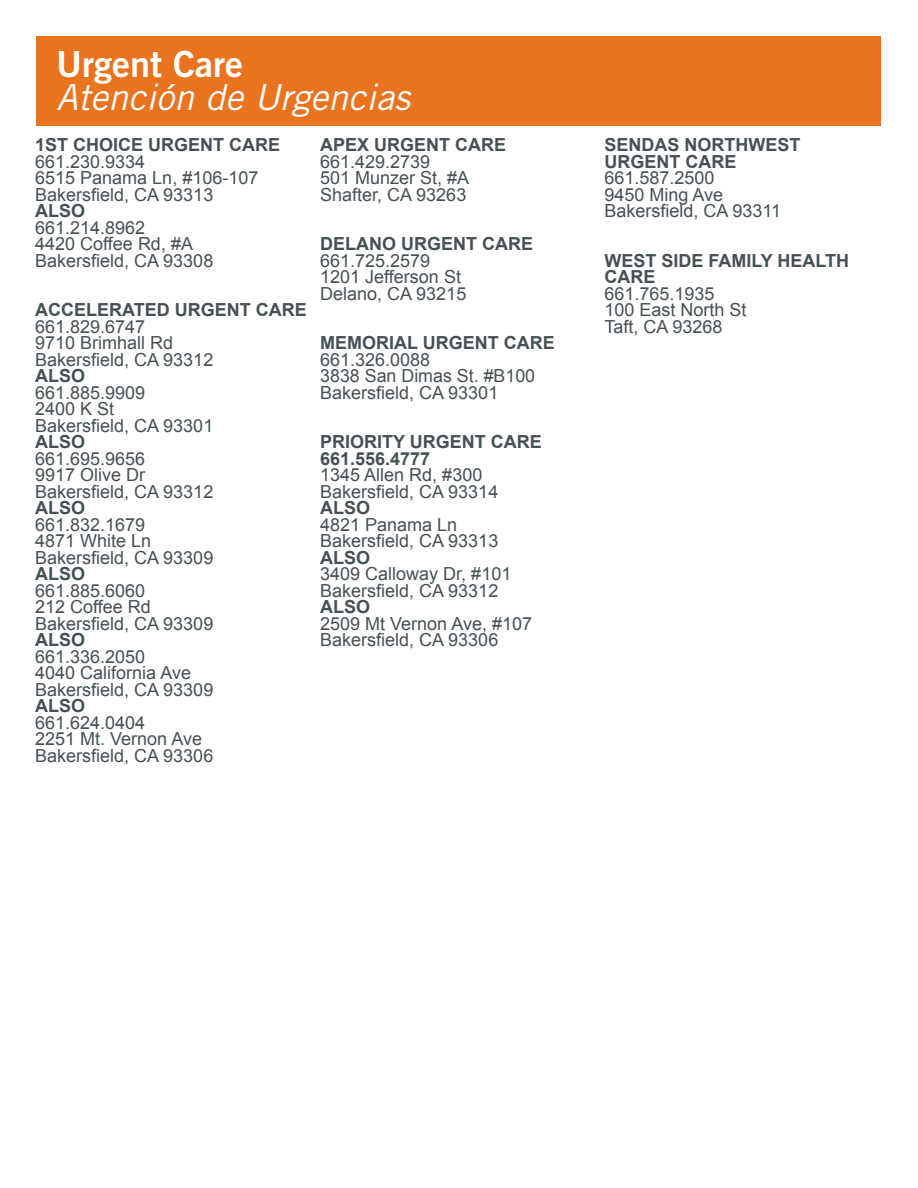
<style>
.page{position:relative;width:918px;height:1188px;background:#fff}
.page>*{position:absolute;margin:0;border:0;box-sizing:border-box;transform-origin:0 0}
.t1{font:italic 36px "Trade Gothic LT Std";color:#fff}
.t2{font:36px "Trade Gothic LT Std Bd 2";color:#fff}
.t3{font:18px/16.5px "Arial";color:#465155}
.t4{font:700 18px/16.5px "Arial";color:#465155}
.s1{font-weight:700}
</style>
<div class="page">
<div style="left:36px;top:36px;width:845px;height:90px;background:#e9731e"></div>
<p class="t2" style="left:56px;top:42px;width:188px">Urgent Care</p>
<p class="t1" style="left:56px;top:76px;width:355px">Atención de Urgencias</p>
<p class="t4" style="left:35px;top:137px;width:247px">1ST CHOICE URGENT CARE</p>
<p class="t3" style="left:35px;top:153px;width:112px">661.230.9334</p>
<p class="t3" style="left:35px;top:170px;width:225px">6515 Panama Ln, #106-107</p>
<p class="t3" style="left:35px;top:186px;width:180px">Bakersfield, CA 93313</p>
<p class="t4" style="left:35px;top:203px;width:52px">ALSO</p>
<p class="t3" style="left:35px;top:219px;width:112px">661.214.8962</p>
<p class="t3" style="left:35px;top:236px;width:159px">4420 Coffee Rd, #A</p>
<p class="t3" style="left:35px;top:252px;width:180px">Bakersfield, CA 93308</p>
<p class="t4" style="left:35px;top:302px;width:273px">ACCELERATED URGENT CARE</p>
<p class="t3" style="left:35px;top:318px;width:112px">661.829.6747</p>
<p class="t3" style="left:35px;top:335px;width:140px">9710 Brimhall Rd</p>
<p class="t3" style="left:35px;top:351px;width:180px">Bakersfield, CA 93312</p>
<p class="t4" style="left:35px;top:368px;width:52px">ALSO</p>
<p class="t3" style="left:35px;top:384px;width:112px">661.885.9909</p>
<p class="t3" style="left:35px;top:401px;width:81px">2400 K St</p>
<p class="t3" style="left:35px;top:417px;width:180px">Bakersfield, CA 93301</p>
<p class="t4" style="left:35px;top:434px;width:52px">ALSO</p>
<p class="t3" style="left:35px;top:450px;width:112px">661.695.9656</p>
<p class="t3" style="left:35px;top:467px;width:112px">9917 Olive Dr</p>
<p class="t3" style="left:35px;top:483px;width:180px">Bakersfield, CA 93312</p>
<p class="t4" style="left:35px;top:500px;width:52px">ALSO</p>
<p class="t3" style="left:35px;top:516px;width:112px">661.832.1679</p>
<p class="t3" style="left:35px;top:533px;width:118px">4871 White Ln</p>
<p class="t3" style="left:35px;top:549px;width:180px">Bakersfield, CA 93309</p>
<p class="t4" style="left:35px;top:566px;width:52px">ALSO</p>
<p class="t3" style="left:35px;top:582px;width:112px">661.885.6060</p>
<p class="t3" style="left:35px;top:599px;width:117px">212 Coffee Rd</p>
<p class="t3" style="left:35px;top:615px;width:180px">Bakersfield, CA 93309</p>
<p class="t4" style="left:35px;top:632px;width:52px">ALSO</p>
<p class="t3" style="left:35px;top:648px;width:112px">661.336.2050</p>
<p class="t3" style="left:35px;top:665px;width:157px">4040 California Ave</p>
<p class="t3" style="left:35px;top:681px;width:180px">Bakersfield, CA 93309</p>
<p class="t4" style="left:35px;top:698px;width:52px">ALSO</p>
<p class="t3" style="left:35px;top:714px;width:112px">661.624.0404</p>
<p class="t3" style="left:35px;top:731px;width:168px">2251 Mt. Vernon Ave</p>
<p class="t3" style="left:35px;top:747px;width:180px">Bakersfield, CA 93306</p>
<p class="t4" style="left:320px;top:137px;width:188px">APEX URGENT CARE</p>
<p class="t3" style="left:320px;top:153px;width:112px">661.429.2739</p>
<p class="t3" style="left:320px;top:170px;width:151px">501 Munzer St, #A</p>
<p class="t3" style="left:320px;top:186px;width:148px">Shafter, CA 93263</p>
<p class="t4" style="left:320px;top:236px;width:214px">DELANO URGENT CARE</p>
<p class="t3" style="left:320px;top:252px;width:112px">661.725.2579</p>
<p class="t3" style="left:320px;top:269px;width:142px">1201 Jefferson St</p>
<p class="t3" style="left:320px;top:285px;width:148px">Delano, CA 93215</p>
<p class="t4" style="left:320px;top:335px;width:236px">MEMORIAL URGENT CARE</p>
<p class="t3" style="left:320px;top:351px;width:112px">661.326.0088</p>
<p class="t3" style="left:320px;top:368px;width:216px">3838 San Dimas St. #B100</p>
<p class="t3" style="left:320px;top:384px;width:180px">Bakersfield, CA 93301</p>
<p class="t4" style="left:320px;top:434px;width:223px">PRIORITY URGENT CARE</p>
<p class="t4" style="left:320px;top:451px;width:112px">661.556.4777</p>
<p class="t3" style="left:320px;top:467px;width:164px">1345 Allen Rd, #300</p>
<p class="t3" style="left:320px;top:483px;width:180px">Bakersfield, CA 93314</p>
<p class="t4" style="left:320px;top:500px;width:52px">ALSO</p>
<p class="t3" style="left:320px;top:516px;width:139px">4821 Panama Ln</p>
<p class="t3" style="left:320px;top:533px;width:180px">Bakersfield, CA 93313</p>
<p class="t3" style="left:320px;top:549px;width:193px"><span class="s1">ALSO<br></span>3409 Calloway Dr, #101</p>
<p class="t3" style="left:320px;top:582px;width:180px">Bakersfield, CA 93312</p>
<p class="t4" style="left:320px;top:599px;width:52px">ALSO</p>
<p class="t3" style="left:320px;top:615px;width:213px">2509 Mt Vernon Ave, #107</p>
<p class="t3" style="left:320px;top:632px;width:180px">Bakersfield, CA 93306</p>
<p class="t4" style="left:604px;top:137px;width:198px">SENDAS NORTHWEST</p>
<p class="t4" style="left:604px;top:154px;width:133px">URGENT CARE</p>
<p class="t3" style="left:604px;top:170px;width:112px">661.587.2500</p>
<p class="t3" style="left:604px;top:186px;width:120px">9450 Ming Ave</p>
<p class="t3" style="left:604px;top:203px;width:178px">Bakersfield, CA 93311</p>
<p class="t4" style="left:604px;top:253px;width:246px">WEST SIDE FAMILY HEALTH<br>CARE</p>
<p class="t3" style="left:604px;top:285px;width:112px">661.765.1935</p>
<p class="t3" style="left:604px;top:302px;width:144px">100 East North St</p>
<p class="t3" style="left:604px;top:318px;width:120px">Taft, CA 93268</p>
</div>
